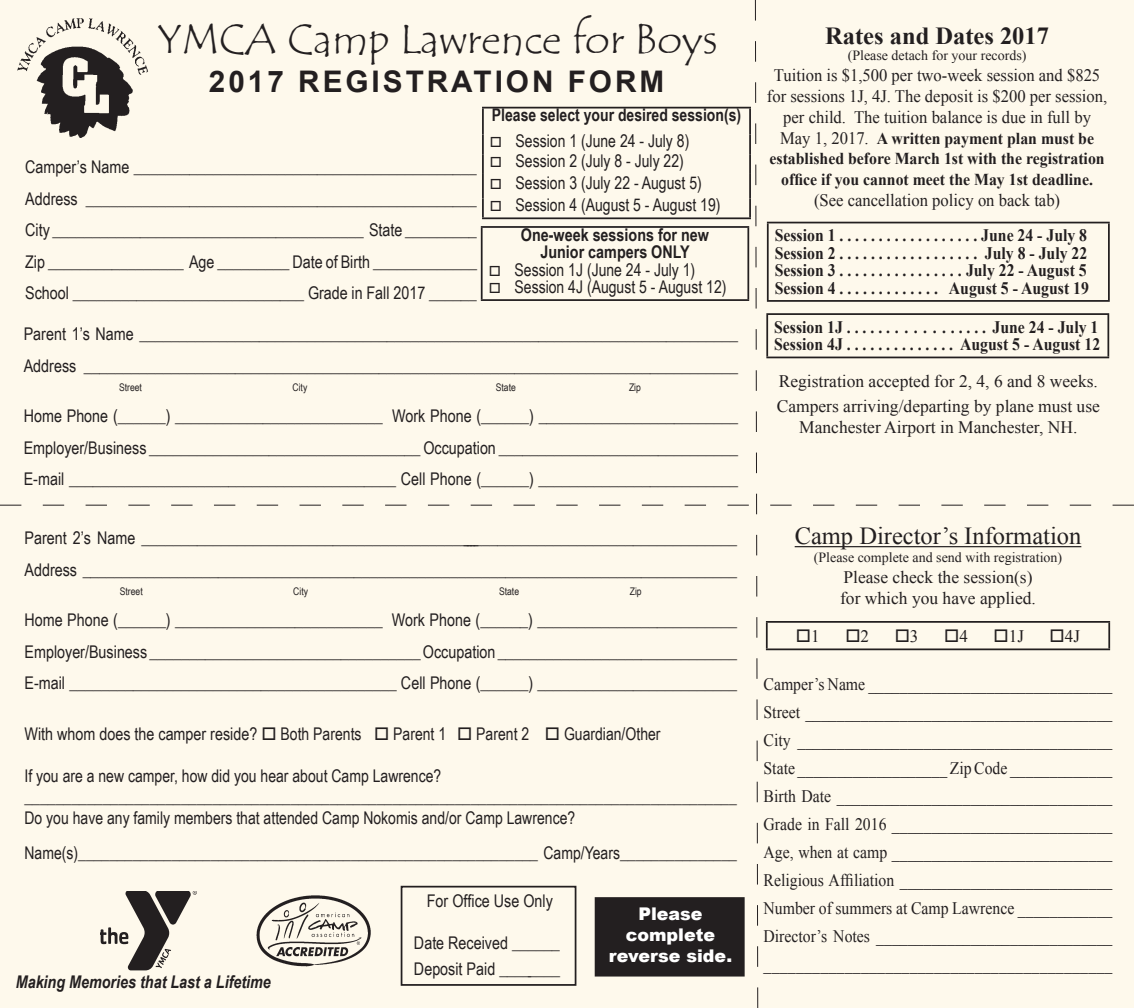
<style>
.page{position:relative;width:1134px;height:1008px;background:#fef9ec}
.page>*{position:absolute;margin:0;border:0;box-sizing:border-box;transform-origin:0 0}
.t1{font:42px "Tempus Sans ITC";color:#231f20}
.t2{font:700 29.75px "Arial";letter-spacing:.1em;color:#231f20}
.t3{font:24.5px "Times New Roman";color:#231f20}
.t4{font:700 24.5px "Times New Roman";color:#231f20}
.t5{font:17.5px/31.5px "Arial Narrow";color:#231f20}
.t6{font:17.5px/28px "Times New Roman";color:#231f20;text-align:justify;scale:.9 1}
.t7{font:700 17.5px/17.5px "Times New Roman";color:#231f20;scale:.9 1}
.t8{font:17.5px/24.5px "Times New Roman";color:#231f20}
.t9{font:17.5px/21px "Times New Roman";color:#231f20;text-align:center;scale:.95 1}
.t10{font:700 17.5px/17.5px "Arial Narrow";color:#231f20;text-align:center}
.t11{font:italic 700 17.5px "Arial Narrow";color:#231f20}
.t12{font:900 17.5px/21px "Arial";color:#fff;text-align:center}
.t13{font:700 16.62px/20.5px "Times New Roman";color:#231f20;text-align:center;scale:.95 1}
.t14{font:14px "Times New Roman";color:#231f20}
.t15{font:10.5px "Arial Narrow";color:#231f20}
.s1{font-weight:400;font-size:17.5px}
</style>
<div class="page">
<img style="left:256px;top:895px;width:116px;height:72px">
<hr style="left:767px;top:222px;width:343px;height:1px;background:#231f20">
<hr style="left:767px;top:223px;width:2px;height:77px;background:#231f20">
<hr style="left:1108px;top:223px;width:2px;height:77px;background:#231f20">
<hr style="left:767px;top:300px;width:343px;height:2px;background:#231f20">
<hr style="left:795px;top:546px;width:286px;height:1px;background:#231f20">
<hr style="left:766px;top:621px;width:344px;height:2px;background:#231f20">
<hr style="left:766px;top:623px;width:2px;height:25px;background:#231f20">
<hr style="left:1108px;top:623px;width:2px;height:25px;background:#231f20">
<hr style="left:766px;top:648px;width:344px;height:2px;background:#231f20">
<div style="left:596px;top:898px;width:148px;height:78px;background:#231f20"></div>
<div style="left:595px;top:897px;width:150px;height:80px;border:2px solid #231f20"></div>
<div style="left:401px;top:886px;width:175px;height:100px;border:2px solid #231f20"></div>
<img style="left:16px;top:16px;width:136px;height:123px">
<hr style="left:481px;top:226px;width:268px;height:2px;background:#231f20">
<hr style="left:481px;top:228px;width:2px;height:71px;background:#231f20">
<hr style="left:747px;top:228px;width:2px;height:71px;background:#231f20">
<hr style="left:481px;top:299px;width:268px;height:2px;background:#231f20">
<hr style="left:766px;top:313px;width:343px;height:2px;background:#231f20">
<hr style="left:766px;top:315px;width:2px;height:42px;background:#231f20">
<hr style="left:1107px;top:315px;width:2px;height:42px;background:#231f20">
<hr style="left:766px;top:357px;width:343px;height:1px;background:#231f20">
<h1 class="t1" style="left:158px;top:12px;width:561px">YMCA Camp Lawrence for Boys</h1>
<h2 class="t2" style="left:209px;top:61px;width:457px">2017 REGISTRATION FORM</h2>
<p class="t10" style="left:492px;top:105px;width:251px">Please select your desired session(s)</p>
<p class="t5" style="left:490px;top:125px;width:201px">□ Session 1 (June 24 - July 8)</p>
<p class="t5" style="left:490px;top:144px;width:196px">□ Session 2 (July 8 - July 22)</p>
<p class="t5" style="left:490px;top:167px;width:214px">□ Session 3 (July 22 - August 5)</p>
<p class="t5" style="left:490px;top:189px;width:232px">□ Session 4 (August 5 - August 19)</p>
<p class="t5" style="left:25px;top:151px;width:453px;text-align:justify">Camper’s Name ___________________________________________ Address _________________________________________________ City _______________________________________ State _________ Zip _________________ Age _________ Date of Birth _____________ School _____________________________ Grade in Fall 2017 ______</p>
<p class="t10" style="left:521px;top:225px;width:190px">One-week sessions for new<br>Junior campers ONLY</p>
<p class="t5" style="left:489px;top:253px;width:208px">□ Session 1J (June 24 - July 1)</p>
<p class="t5" style="left:489px;top:271px;width:239px">□ Session 4J (August 5 - August 12)</p>
<p class="t5" style="left:24px;top:318px;width:716px">Parent 1’s Name ___________________________________________________________________________<br>Address __________________________________________________________________________________</p>
<p class="t15" style="left:119px;top:379px;width:24px">Street</p>
<p class="t15" style="left:292px;top:379px;width:16px">City</p>
<p class="t15" style="left:496px;top:379px;width:22px">State</p>
<p class="t15" style="left:629px;top:379px;width:13px">Zip</p>
<p class="t5" style="left:24px;top:400px;width:716px;text-align:justify">Home Phone (______) __________________________ Work Phone (______) _________________________ Employer/Business __________________________________ Occupation ______________________________ E-mail _________________________________________ Cell Phone (______) _________________________</p>
<p class="t5" style="left:24px;top:522px;width:714px">Parent 2’s Name _____________________________________________________________________________<br>Address __________________________________________________________________________________</p>
<p class="t15" style="left:120px;top:583px;width:24px">Street</p>
<p class="t15" style="left:293px;top:583px;width:16px">City</p>
<p class="t15" style="left:499px;top:583px;width:22px">State</p>
<p class="t15" style="left:630px;top:583px;width:13px">Zip</p>
<p class="t5" style="left:24px;top:604px;width:714px;text-align:justify">Home Phone (______) __________________________ Work Phone (______) _________________________ Employer/Business __________________________________ Occupation ______________________________ E-mail _________________________________________ Cell Phone (______) _________________________</p>
<p class="t5" style="left:24px;top:717px;width:638px">With whom does the camper reside? □ Both Parents □ Parent 1 □ Parent 2 □ Guardian/Other</p>
<p class="t5" style="left:24px;top:765px;width:714px;line-height:21px">If you are a new camper, how did you hear about Camp Lawrence? ___________________________________________________________________________________________<br>Do you have any family members that attended Camp Nokomis and/or Camp Lawrence?</p>
<p class="t5" style="left:24px;top:836px;width:714px">Name(s)___________________________________________________________ Camp/Years_______________</p>
<p class="t11" style="left:16px;top:969px;width:257px">Making Memories that Last a Lifetime</p>
<p class="t5" style="left:427px;top:885px;width:127px">For Office Use Only</p>
<p class="t5" style="left:414px;top:929px;width:148px;line-height:26.2px">Date Received ______<br>Deposit Paid ________</p>
<p class="t12" style="left:609px;top:903px;width:125px">Please complete reverse side.</p>
<h3 class="t4" style="left:825px;top:18px;width:225px">Rates and Dates 2017</h3>
<p class="t14" style="left:848px;top:46px;width:180px">(Please detach for your records)</p>
<p class="t9" style="left:767px;top:65px;width:360px">Tuition is $1,500 per two-week session and $825 for sessions 1J, 4J. The deposit is $200 per session, per child. The tuition balance is due in full by</p>
<p class="t13" style="left:770px;top:128px;width:354px"><span class="s1">May 1, 2017.</span> A written payment plan must be established before March 1st with the registration office if you cannot meet the May 1st deadline.</p>
<p class="t9" style="left:814px;top:190px;width:261px">(See cancellation policy on back tab)</p>
<p class="t7" style="left:775px;top:226px;width:351px">Session 1 . . . . . . . . . . . . . . . . . . June 24 - July 8<br>Session 2 . . . . . . . . . . . . . . . . . . July 8 - July 22<br>Session 3 . . . . . . . . . . . . . . . . July 22 - August 5<br>Session 4 . . . . . . . . . . . . . August 5 - August 19</p>
<p class="t7" style="left:774px;top:318px;width:364px">Session 1J . . . . . . . . . . . . . . . . . June 24 - July 1<br>Session 4J . . . . . . . . . . . . . . August 5 - August 12</p>
<p class="t8" style="left:777px;top:369px;width:325px">Registration accepted for 2, 4, 6 and 8 weeks.<br>Campers arriving/departing by plane must use</p>
<p class="t8" style="left:799px;top:414px;width:280px">Manchester Airport in Manchester, NH.</p>
<h3 class="t3" style="left:795px;top:519px;width:288px">Camp Director’s Information</h3>
<p class="t14" style="left:814px;top:547px;width:250px">(Please complete and send with registration)</p>
<p class="t8" style="left:840px;top:566px;width:197px;line-height:21px">Please check the session(s) for which you have applied.</p>
<p class="t8" style="left:796px;top:624px;width:25px">□1</p>
<p class="t8" style="left:845px;top:624px;width:25px">□2</p>
<p class="t8" style="left:895px;top:624px;width:25px">□3</p>
<p class="t8" style="left:944px;top:624px;width:25px">□4</p>
<p class="t8" style="left:994px;top:624px;width:32px">□1J</p>
<p class="t8" style="left:1050px;top:624px;width:32px">□4J</p>
<p class="t6" style="left:764px;top:670px;width:389px">Camper’s Name _______________________________ Street _______________________________________ City ________________________________________ State ___________________ Zip Code _____________ Birth Date ___________________________________ Grade in Fall 2016 ____________________________ Age, when at camp ____________________________ Religious Affiliation ___________________________ Number of summers at Camp Lawrence ____________ Director’s Notes ______________________________ ___________________________________________</p>
</div>
